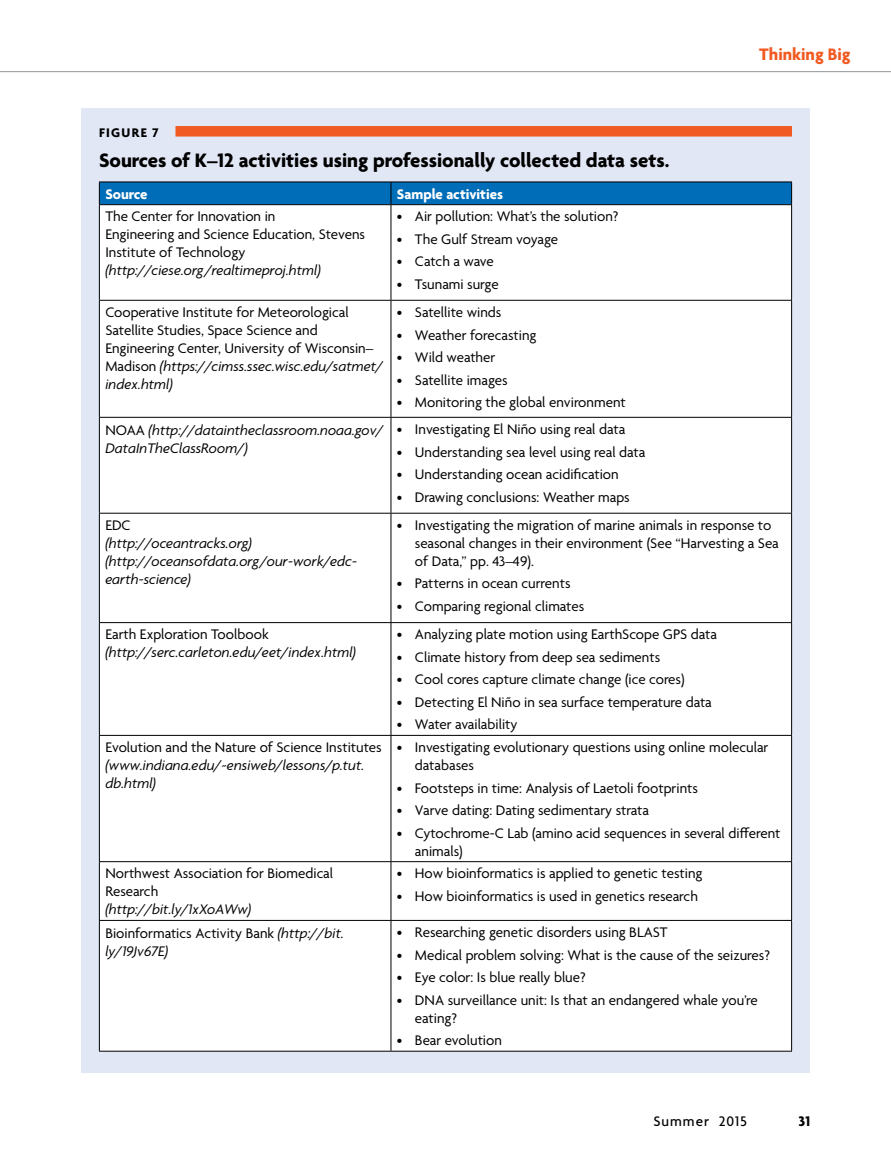
<style>
.page{position:relative;width:891px;height:1175px;background:#fff}
.page>*{position:absolute;margin:0;border:0;box-sizing:border-box;transform-origin:0 0}
.t1{font:700 21px "Agenda";color:#000}
.t2{font:700 18px "Agenda";color:#f15a22}
.t3{font:15px/18px "Agenda";color:#000}
.t4{font:italic 15px/18px "Agenda";color:#000}
.t5{font:700 15px "Agenda";color:#fff}
.t6{font:500 15px "Agenda";letter-spacing:.065em;color:#000}
.t7{font:700 15px "Agenda";color:#000}
.t8{font:700 13.5px "Agenda";letter-spacing:.1em;color:#000}
.s1{font-style:italic}
.s2{font-style:normal}
</style>
<div class="page">
<hr style="left:0;top:71px;width:891px;height:1px;background:#939598">
<div style="left:81px;top:108px;width:729px;height:964px;background:#e1e7f5"></div>
<div style="left:176px;top:126px;width:616px;height:10px;background:#f15a22"></div>
<div style="left:100px;top:205px;width:691px;height:845px;background:#fff"></div>
<hr style="left:391px;top:205px;width:1px;height:95px;background:#000">
<hr style="left:99px;top:300px;width:292px;height:1px;background:#000">
<hr style="left:391px;top:300px;width:401px;height:1px;background:#000">
<hr style="left:391px;top:301px;width:1px;height:116px;background:#000">
<hr style="left:99px;top:417px;width:292px;height:1px;background:#000">
<hr style="left:391px;top:417px;width:401px;height:1px;background:#000">
<hr style="left:391px;top:418px;width:1px;height:95px;background:#000">
<hr style="left:99px;top:513px;width:292px;height:1px;background:#000">
<hr style="left:391px;top:513px;width:401px;height:1px;background:#000">
<hr style="left:391px;top:513px;width:1px;height:109px;background:#000">
<hr style="left:99px;top:622px;width:292px;height:1px;background:#000">
<hr style="left:391px;top:622px;width:401px;height:1px;background:#000">
<hr style="left:391px;top:623px;width:1px;height:112px;background:#000">
<hr style="left:99px;top:735px;width:292px;height:1px;background:#000">
<hr style="left:391px;top:735px;width:401px;height:1px;background:#000">
<hr style="left:391px;top:735px;width:1px;height:126px;background:#000">
<hr style="left:99px;top:861px;width:292px;height:1px;background:#000">
<hr style="left:391px;top:861px;width:401px;height:1px;background:#000">
<hr style="left:391px;top:862px;width:1px;height:58px;background:#000">
<hr style="left:99px;top:920px;width:292px;height:1px;background:#000">
<hr style="left:391px;top:920px;width:401px;height:1px;background:#000">
<hr style="left:391px;top:920px;width:1px;height:130px;background:#000">
<hr style="left:99px;top:1050px;width:292px;height:1px;background:#000">
<hr style="left:391px;top:1050px;width:401px;height:1px;background:#000">
<hr style="left:99px;top:205px;width:1px;height:95px;background:#000">
<hr style="left:99px;top:301px;width:1px;height:116px;background:#000">
<hr style="left:99px;top:418px;width:1px;height:95px;background:#000">
<hr style="left:99px;top:513px;width:1px;height:109px;background:#000">
<hr style="left:99px;top:623px;width:1px;height:112px;background:#000">
<hr style="left:99px;top:735px;width:1px;height:126px;background:#000">
<hr style="left:99px;top:862px;width:1px;height:58px;background:#000">
<hr style="left:99px;top:920px;width:1px;height:130px;background:#000">
<svg style="left:99px;top:182px;width:693px;height:23px;background:#0166ad"></svg>
<hr style="left:791px;top:205px;width:1px;height:95px;background:#000">
<hr style="left:791px;top:301px;width:1px;height:116px;background:#000">
<hr style="left:791px;top:418px;width:1px;height:95px;background:#000">
<hr style="left:791px;top:513px;width:1px;height:109px;background:#000">
<hr style="left:791px;top:623px;width:1px;height:112px;background:#000">
<hr style="left:791px;top:735px;width:1px;height:126px;background:#000">
<hr style="left:791px;top:862px;width:1px;height:58px;background:#000">
<hr style="left:791px;top:920px;width:1px;height:130px;background:#000">
<p class="t8" style="left:99px;top:125px;width:61px">FIGURE 7</p>
<h1 class="t1" style="left:99px;top:148px;width:572px">Sources of K–12 activities using professionally collected data sets.</h1>
<p class="t5" style="left:105px;top:186px;width:44px">Source</p>
<p class="t5" style="left:397px;top:186px;width:108px">Sample activities</p>
<p class="t3" style="left:105px;top:208px;width:261px">The Center for Innovation in<br>Engineering and Science Education, Stevens<br>Institute of Technology</p>
<p class="t4" style="left:105px;top:262px;width:217px">(http://ciese.org/realtimeproj.html)</p>
<p class="t3" style="left:397px;top:208px;width:223px">• Air pollution: What’s the solution?</p>
<p class="t3" style="left:397px;top:231px;width:163px">• The Gulf Stream voyage</p>
<p class="t3" style="left:397px;top:253px;width:98px">• Catch a wave</p>
<p class="t3" style="left:397px;top:276px;width:103px">• Tsunami surge</p>
<p class="t3" style="left:105px;top:304px;width:279px">Cooperative Institute for Meteorological Satellite Studies, Space Science and Engineering Center, University of Wisconsin– Madison <span class="s1">(https://cimss.ssec.wisc.edu/satmet/ index.html)</span></p>
<p class="t3" style="left:397px;top:304px;width:106px">• Satellite winds</p>
<p class="t3" style="left:397px;top:327px;width:141px">• Weather forecasting</p>
<p class="t3" style="left:397px;top:349px;width:100px">• Wild weather</p>
<p class="t3" style="left:397px;top:372px;width:112px">• Satellite images</p>
<p class="t3" style="left:397px;top:394px;width:230px">• Monitoring the global environment</p>
<p class="t4" style="left:105px;top:421px;width:280px"><span class="s2">NOAA</span> (http://dataintheclassroom.noaa.gov/<br>DataInTheClassRoom/)</p>
<p class="t3" style="left:397px;top:421px;width:230px">• Investigating El Niño using real data</p>
<p class="t3" style="left:397px;top:444px;width:250px">• Understanding sea level using real data</p>
<p class="t3" style="left:397px;top:466px;width:223px">• Understanding ocean acidification</p>
<p class="t3" style="left:397px;top:489px;width:234px">• Drawing conclusions: Weather maps</p>
<p class="t2" style="left:759px;top:45px;width:93px">Thinking Big</p>
<p class="t3" style="left:105px;top:517px;width:27px">EDC</p>
<p class="t4" style="left:105px;top:534px;width:253px">(http://oceantracks.org) (http://oceansofdata.org/our-work/edc&shy;earth-science)</p>
<p class="t3" style="left:415px;top:517px;width:365px;text-indent:-18px">• Investigating the migration of marine animals in response to seasonal changes in their environment (See “Harvesting a Sea of Data,” pp. 43–49).</p>
<p class="t3" style="left:397px;top:575px;width:175px">• Patterns in ocean currents</p>
<p class="t3" style="left:397px;top:598px;width:189px">• Comparing regional climates</p>
<p class="t3" style="left:105px;top:626px;width:165px">Earth Exploration Toolbook</p>
<p class="t4" style="left:105px;top:643px;width:252px">(http://serc.carleton.edu/eet/index.html)</p>
<p class="t3" style="left:397px;top:626px;width:322px">• Analyzing plate motion using EarthScope GPS data</p>
<p class="t3" style="left:397px;top:649px;width:265px">• Climate history from deep sea sediments</p>
<p class="t3" style="left:397px;top:671px;width:289px">• Cool cores capture climate change (ice cores)</p>
<p class="t3" style="left:397px;top:694px;width:316px">• Detecting El Niño in sea surface temperature data</p>
<p class="t3" style="left:397px;top:716px;width:122px">• Water availability</p>
<p class="t3" style="left:105px;top:739px;width:278px">Evolution and the Nature of Science Institutes</p>
<p class="t4" style="left:105px;top:756px;width:261px">(www.indiana.edu/~ensiweb/lessons/p.tut. db.html)</p>
<p class="t3" style="left:415px;top:739px;width:355px;text-indent:-18px">• Investigating evolutionary questions using online molecular databases</p>
<p class="t3" style="left:397px;top:779px;width:303px">• Footsteps in time: Analysis of Laetoli footprints</p>
<p class="t3" style="left:397px;top:802px;width:254px">• Varve dating: Dating sedimentary strata</p>
<p class="t3" style="left:415px;top:824px;width:367px;text-indent:-18px">• Cytochrome-C Lab (amino acid sequences in several different animals)</p>
<p class="t3" style="left:105px;top:865px;width:229px">Northwest Association for Biomedical<br>Research</p>
<p class="t4" style="left:105px;top:900px;width:147px">(http://bit.ly/1xXoAWw)</p>
<p class="t3" style="left:397px;top:865px;width:307px">• How bioinformatics is applied to genetic testing</p>
<p class="t3" style="left:397px;top:888px;width:302px">• How bioinformatics is used in genetics research</p>
<p class="t3" style="left:105px;top:925px;width:240px">Bioinformatics Activity Bank <span class="s1">(http://bit. ly/19Jv67E)</span></p>
<p class="t3" style="left:397px;top:924px;width:272px">• Researching genetic disorders using BLAST</p>
<p class="t3" style="left:397px;top:946px;width:375px">• Medical problem solving: What is the cause of the seizures?</p>
<p class="t3" style="left:397px;top:969px;width:190px">• Eye color: Is blue really blue?</p>
<p class="t3" style="left:415px;top:991px;width:344px;text-indent:-18px">• DNA surveillance unit: Is that an endangered whale you’re eating?</p>
<p class="t3" style="left:397px;top:1032px;width:106px">• Bear evolution</p>
<p class="t6" style="left:653px;top:1113px;width:95px">Summer 2015</p>
<p class="t7" style="left:799px;top:1113px;width:13px">31</p>
</div>
